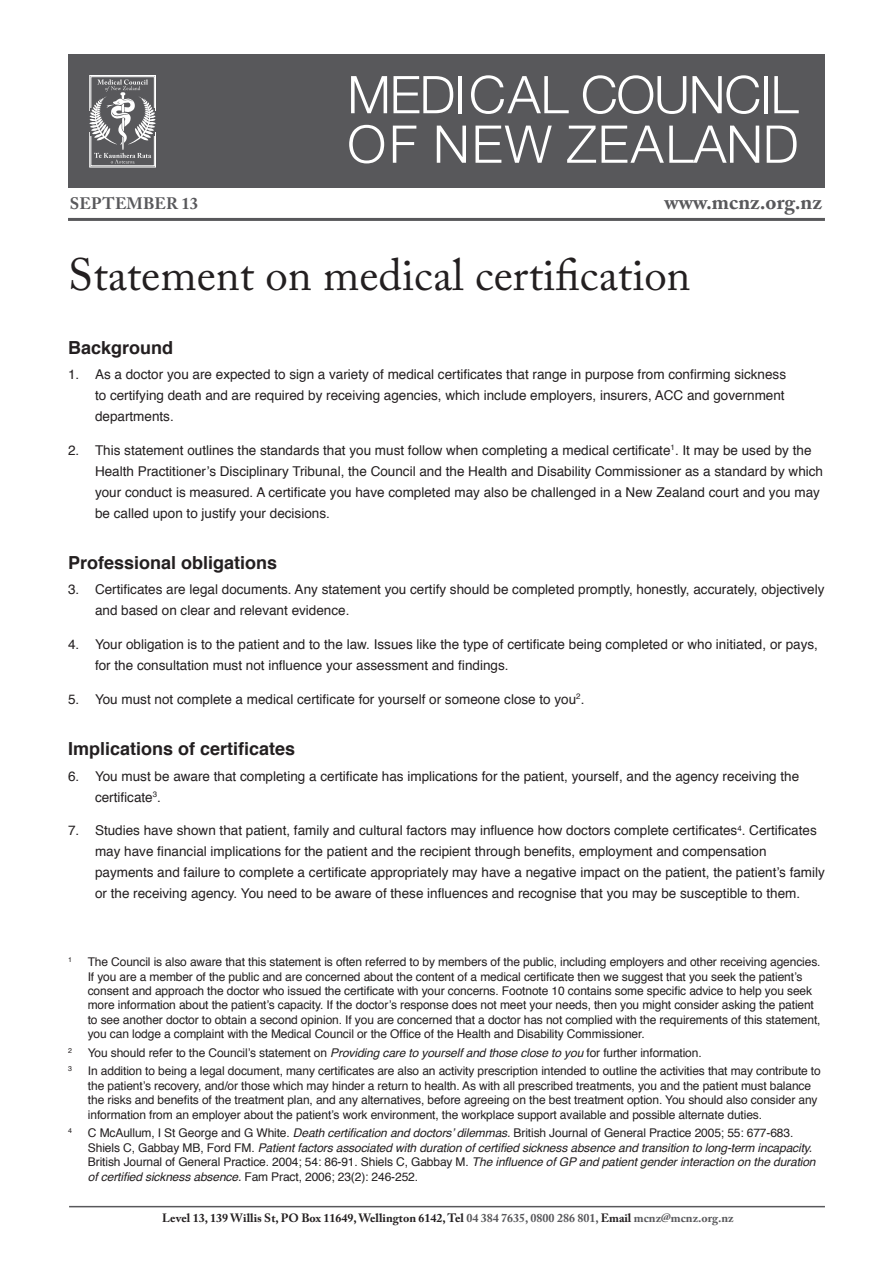
<style>
.page{position:relative;width:893px;height:1263px;background:#fff}
.page>*{position:absolute;margin:0;border:0;box-sizing:border-box;transform-origin:0 0}
.t1{font:300 52.05px/49.5px "Helvetica Neue";color:#fff}
.MC_Heading{font:45px "Adobe Caslon Pro";color:#231f20}
.t2{font:700 21px "Adobe Caslon Pro";color:#58585b}
.MC_Sub_Headings{font:700 18px "Helvetica";color:#231f20}
.t3{font:700 16.5px "Adobe Caslon Pro";letter-spacing:.015em;color:#58585b}
.t4{font:13.5px/21px "Helvetica";color:#231f20}
.MC_Footnotes{font:12px/14.4px "Helvetica";letter-spacing:-.01em;color:#231f20}
.MC_Footnotes-2{font:italic 12px/14.4px "Helvetica";letter-spacing:-.01em;color:#231f20}
.t5{font:700 12px "Adobe Caslon Pro";color:#231f20}
.MC_Footnotes-3{font:7.05px "Helvetica";color:#231f20}
.s1{font-style:italic}
.s2{font-style:normal}
.s3{color:#58585b}
</style>
<div class="page">
<hr style="left:68px;top:218px;width:757px;height:3px;background:#58585b">
<div style="left:68px;top:54px;width:757px;height:134px;background:#58585b"></div>
<div style="left:89px;top:75px;width:67px;height:92px;border:1px solid #fff"></div>
<div style="left:91px;top:77px;width:64px;height:89px;border:1px solid #fff"></div>
<svg style="left:89px;top:79px;width:67px;height:84px"></svg>
<hr style="left:69px;top:1206px;width:756px;height:1px;background:#58585b">
<p class="t3" style="left:70px;top:194px;width:130px">SEPTEMBER 13</p>
<h1 class="t1" style="left:347px;top:67px;width:453px">MEDICAL COUNCIL<br>OF NEW ZEALAND</h1>
<h3 class="t2" style="left:665px;top:189px;width:159px">www.mcnz.org.nz</h3>
<p class="MC_Heading" style="left:68px;top:248px;width:624px">Statement on medical certification</p>
<p class="MC_Sub_Headings" style="left:68px;top:333px;width:107px">Background</p>
<p class="t4" style="left:95px;top:364px;width:693px;text-align:justify;text-indent:-27px">1. As a doctor you are expected to sign a variety of medical certificates that range in purpose from confirming sickness to certifying death and are required by receiving agencies, which include employers, insurers, ACC and government departments.</p>
<p class="t4" style="left:95px;top:440px;width:730px;text-indent:-27px">2. This statement outlines the standards that you must follow when completing a medical certificate<sup>1</sup>. It may be used by the Health Practitioner’s Disciplinary Tribunal, the Council and the Health and Disability Commissioner as a standard by which your conduct is measured. A certificate you have completed may also be challenged in a New Zealand court and you may be called upon to justify your decisions.</p>
<p class="MC_Sub_Headings" style="left:68px;top:548px;width:211px">Professional obligations</p>
<p class="t4" style="left:95px;top:580px;width:731px;text-indent:-27px">3. Certificates are legal documents. Any statement you certify should be completed promptly, honestly, accurately, objectively and based on clear and relevant evidence.</p>
<p class="t4" style="left:95px;top:634px;width:724px;text-indent:-27px">4. Your obligation is to the patient and to the law. Issues like the type of certificate being completed or who initiated, or pays, for the consultation must not influence your assessment and findings.</p>
<p class="t4" style="left:68px;top:689px;width:518px">5. You must not complete a medical certificate for yourself or someone close to you<sup>2</sup>.</p>
<p class="MC_Sub_Headings" style="left:68px;top:734px;width:229px">Implications of certificates</p>
<p class="t4" style="left:95px;top:766px;width:706px;text-indent:-27px">6. You must be aware that completing a certificate has implications for the patient, yourself, and the agency receiving the certificate<sup>3</sup>.</p>
<p class="t4" style="left:95px;top:820px;width:731px;text-indent:-27px">7. Studies have shown that patient, family and cultural factors may influence how doctors complete certificates<sup>4</sup>. Certificates may have financial implications for the patient and the recipient through benefits, employment and compensation payments and failure to complete a certificate appropriately may have a negative impact on the patient, the patient’s family or the receiving agency. You need to be aware of these influences and recognise that you may be susceptible to them.</p>
<p class="MC_Footnotes-3" style="left:68px;top:954px;width:5px">1</p>
<p class="MC_Footnotes" style="left:88px;top:955px;width:734px">The Council is also aware that this statement is often referred to by members of the public, including employers and other receiving agencies.<br>If you are a member of the public and are concerned about the content of a medical certificate then we suggest that you seek the patient’s consent and approach the doctor who issued the certificate with your concerns. Footnote 10 contains some specific advice to help you seek more information about the patient’s capacity. If the doctor’s response does not meet your needs, then you might consider asking the patient to see another doctor to obtain a second opinion. If you are concerned that a doctor has not complied with the requirements of this statement, you can lodge a complaint with the Medical Council or the Office of the Health and Disability Commissioner.</p>
<p class="MC_Footnotes-3" style="left:68px;top:1045px;width:5px">2</p>
<p class="MC_Footnotes" style="left:88px;top:1046px;width:615px">You should refer to the Council’s statement on <span class="s1">Providing care to yourself and those close to you</span> for further information.</p>
<p class="MC_Footnotes-3" style="left:68px;top:1063px;width:5px">3</p>
<p class="MC_Footnotes" style="left:88px;top:1064px;width:734px">In addition to being a legal document, many certificates are also an activity prescription intended to outline the activities that may contribute to the patient’s recovery, and/or those which may hinder a return to health. As with all prescribed treatments, you and the patient must balance the risks and benefits of the treatment plan, and any alternatives, before agreeing on the best treatment option. You should also consider any information from an employer about the patient’s work environment, the workplace support available and possible alternate duties.</p>
<p class="MC_Footnotes-3" style="left:68px;top:1125px;width:5px">4</p>
<p class="MC_Footnotes-2" style="left:88px;top:1126px;width:729px"><span class="s2">C McAullum, I St George and G White.</span> Death certification and doctors’ dilemmas. <span class="s2">British Journal of General Practice 2005; 55: 677-683.<br>Shiels C, Gabbay MB, Ford FM.</span> Patient factors associated with duration of certified sickness absence and transition to long-term incapacity.<br><span class="s2">British Journal of General Practice. 2004; 54: 86-91. Shiels C, Gabbay M.</span> The influence of GP and patient gender interaction on the duration of certified sickness absence. <span class="s2">Fam Pract, 2006; 23(2): 246-252.</span></p>
<p class="t5" style="left:162px;top:1211px;width:573px">Level 13, 139 Willis St, PO Box 11649, Wellington 6142, Tel <span class="s3">04 384 7635, 0800 286 801,</span> Email <span class="s3">mcnz@mcnz.org.nz</span></p>
</div>
